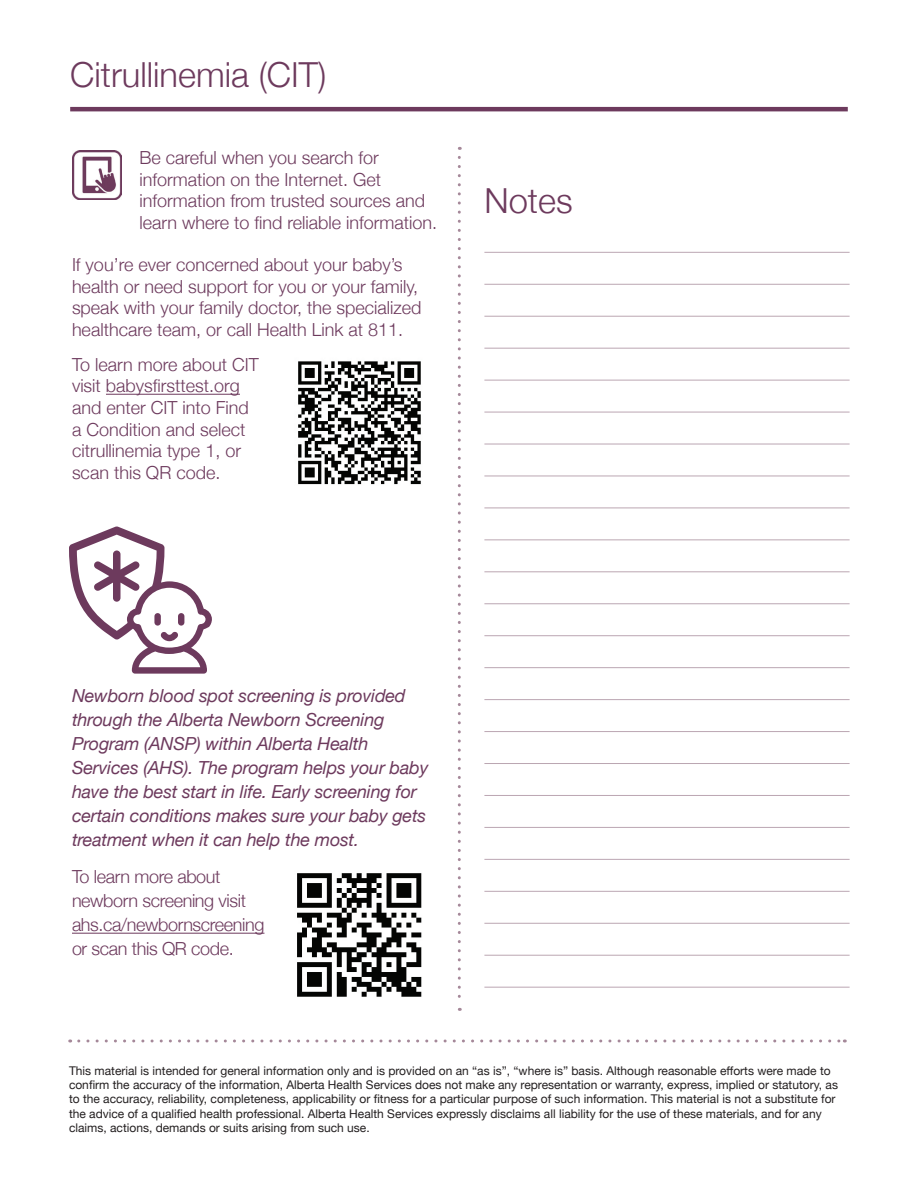
<style>
.page{position:relative;width:918px;height:1188px;background:#fff}
.page>*{position:absolute;margin:0;border:0;box-sizing:border-box;transform-origin:0 0}
.t1{font:300 34.5px "Helvetica Neue";color:#6d3a5d}
.t2{font:300 18px/21.6px "Helvetica Neue";color:#6d3a5d}
.t3{font:italic 18px/24px "Helvetica Neue";letter-spacing:-.01em;color:#6d3a5d}
.t4{font:300 18px/24px "Helvetica Neue";letter-spacing:-.02em;color:#6d3a5d}
.t5{font:12px/14.4px "Helvetica Neue";color:#231f20}
</style>
<div class="page">
<hr style="left:70px;top:107px;width:778px;height:4px;background:#6d3a5d">
<hr style="left:106px;top:394px;width:134px;height:1px;background:#6d3a5d">
<hr style="left:72px;top:933px;width:192px;height:1px;background:#6d3a5d">
<hr style="left:484px;top:252px;width:366px;height:1px;background:#bba6b2">
<hr style="left:484px;top:284px;width:366px;height:1px;background:#bba6b2">
<hr style="left:484px;top:316px;width:366px;height:1px;background:#bba6b2">
<hr style="left:484px;top:348px;width:366px;height:1px;background:#bba6b2">
<hr style="left:484px;top:380px;width:366px;height:1px;background:#bba6b2">
<hr style="left:484px;top:412px;width:366px;height:1px;background:#bba6b2">
<hr style="left:484px;top:444px;width:366px;height:1px;background:#bba6b2">
<hr style="left:484px;top:476px;width:366px;height:1px;background:#bba6b2">
<hr style="left:484px;top:508px;width:366px;height:1px;background:#bba6b2">
<hr style="left:484px;top:539px;width:366px;height:1px;background:#bba6b2">
<hr style="left:484px;top:571px;width:366px;height:1px;background:#bba6b2">
<hr style="left:484px;top:603px;width:366px;height:1px;background:#bba6b2">
<hr style="left:484px;top:635px;width:366px;height:1px;background:#bba6b2">
<hr style="left:484px;top:667px;width:366px;height:1px;background:#bba6b2">
<hr style="left:484px;top:699px;width:366px;height:1px;background:#bba6b2">
<hr style="left:484px;top:731px;width:366px;height:1px;background:#bba6b2">
<hr style="left:484px;top:763px;width:366px;height:1px;background:#bba6b2">
<hr style="left:484px;top:795px;width:366px;height:1px;background:#bba6b2">
<hr style="left:484px;top:827px;width:366px;height:1px;background:#bba6b2">
<hr style="left:484px;top:859px;width:366px;height:1px;background:#bba6b2">
<hr style="left:484px;top:891px;width:366px;height:1px;background:#bba6b2">
<hr style="left:484px;top:923px;width:366px;height:1px;background:#bba6b2">
<hr style="left:484px;top:955px;width:366px;height:1px;background:#bba6b2">
<hr style="left:484px;top:987px;width:366px;height:1px;background:#bba6b2">
<svg style="left:79px;top:1040px;width:766px;height:2px"></svg>
<svg style="left:458px;top:157px;width:3px;height:854px"></svg>
<svg style="left:69px;top:526px;width:143px;height:148px"></svg>
<div style="left:178px;top:613px;width:6px;height:13px;background:#6d3a5d;border-radius:3px"></div>
<div style="left:154px;top:613px;width:7px;height:13px;background:#6d3a5d;border-radius:3px"></div>
<img style="left:73px;top:151px;width:49px;height:48px">
<img style="left:298px;top:361px;width:123px;height:124px">
<img style="left:297px;top:873px;width:125px;height:124px">
<h1 class="t1" style="left:70px;top:47px;width:258px">Citrullinemia (CIT)</h1>
<h2 class="t2" style="left:140px;top:146px;width:299px">Be careful when you search for information on the Internet. Get information from trusted sources and learn where to find reliable information.</h2>
<h2 class="t2" style="left:72px;top:252px;width:351px">If you’re ever concerned about your baby’s health or need support for you or your family, speak with your family doctor, the specialized healthcare team, or call Health Link at 811.</h2>
<h2 class="t2" style="left:72px;top:352px;width:188px">To learn more about CIT visit babysfirsttest.org and enter CIT into Find a Condition and select citrullinemia type 1, or scan this QR code.</h2>
<h1 class="t1" style="left:484px;top:173px;width:90px">Notes</h1>
<p class="t3" style="left:72px;top:685px;width:358px">Newborn blood spot screening is provided through the Alberta Newborn Screening Program (ANSP) within Alberta Health Services (AHS). The program helps your baby have the best start in life. Early screening for certain conditions makes sure your baby gets treatment when it can help the most.</p>
<h2 class="t4" style="left:72px;top:864px;width:194px">To learn more about newborn screening visit ahs.ca/newbornscreening or scan this QR code.</h2>
<p class="t5" style="left:69px;top:1064px;width:771px">This material is intended for general information only and is provided on an “as is”, “where is” basis. Although reasonable efforts were made to confirm the accuracy of the information, Alberta Health Services does not make any representation or warranty, express, implied or statutory, as to the accuracy, reliability, completeness, applicability or fitness for a particular purpose of such information. This material is not a substitute for the advice of a qualified health professional. Alberta Health Services expressly disclaims all liability for the use of these materials, and for any claims, actions, demands or suits arising from such use.</p>
</div>
